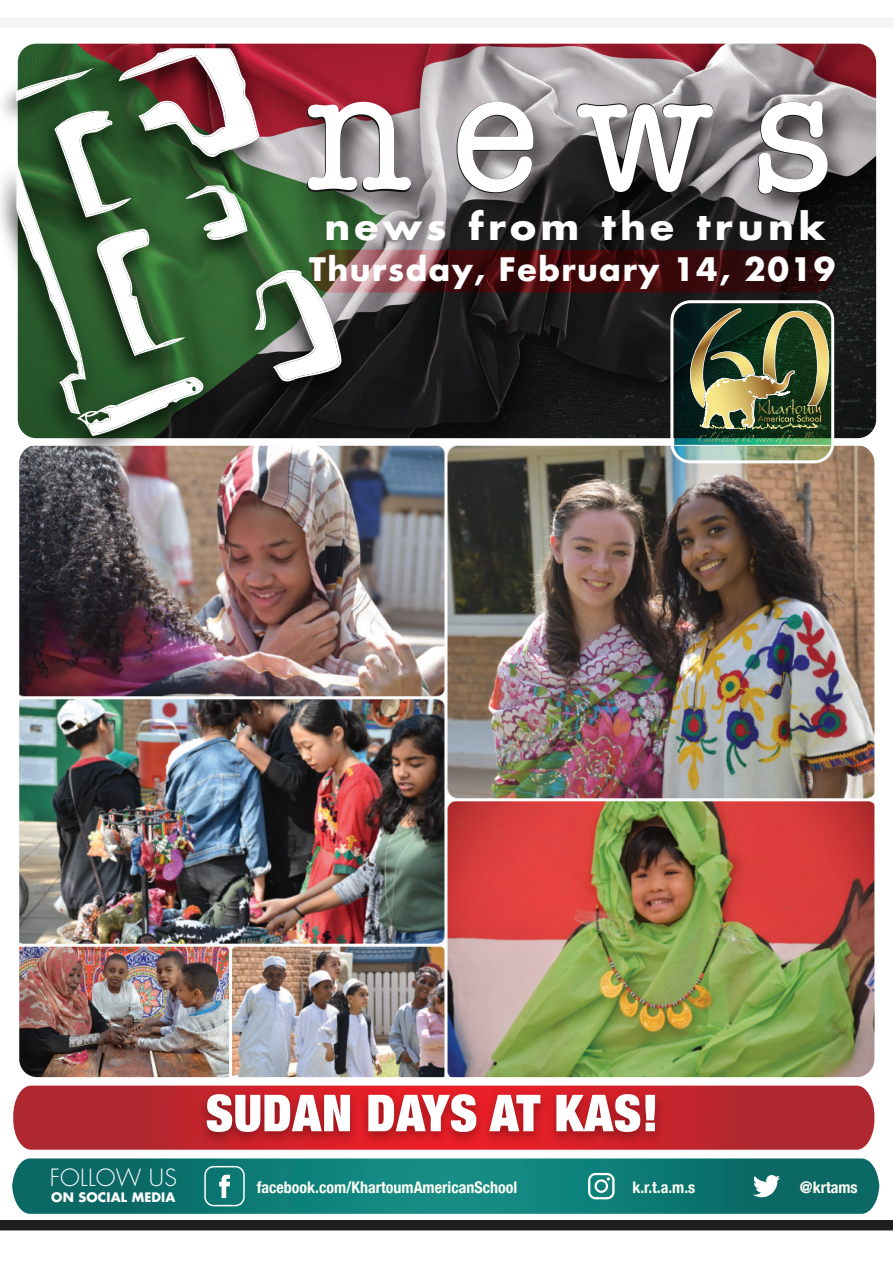
<style>
.page{position:relative;width:893px;height:1263px;background:#fff}
.page>*{position:absolute;margin:0;border:0;box-sizing:border-box;transform-origin:0 0}
.t1{font:165.45px "American Typewriter";color:#fff}
.t2{font:900 condensed 51px "Helvetica Neue LT Com";letter-spacing:.01em;color:#fff}
.t3{font:700 36px "Futura LT";letter-spacing:.11em;color:#fff;scale:1.09 1}
.t4{font:700 31.5px "Futura LT";letter-spacing:.05em;color:#fff}
.t5{font:300 23.1px "Futura LT";letter-spacing:.01em;color:#fff}
.t6{font:700 condensed 16.05px "Helvetica Neue LT Com";color:#fdfdf3}
.t7{font:700 12.75px "Futura LT";letter-spacing:.01em;color:#fff}
</style>
<div class="page">
<img style="left:19px;top:445px;width:855px;height:632px">
<img style="left:834px;top:46px;width:42px;height:392px">
<div style="left:0;top:1220px;width:893px;height:10px;background:#201d1e"></div>
<div style="left:0;top:17px;width:893px;height:10px;background:#f3f5f5"></div>
<img style="left:0;top:43px;width:360px;height:426px">
<img style="left:293px;top:43px;width:574px;height:240px">
<img style="left:13px;top:1085px;width:851px;height:65px">
<img style="left:16px;top:48px;width:818px;height:415px">
<svg style="left:12px;top:1158px;width:868px;height:56px;background:#137b76"></svg>
<svg style="left:588px;top:1173px;width:27px;height:26px"></svg>
<svg style="left:753px;top:1175px;width:27px;height:22px"></svg>
<div style="left:204px;top:1166px;width:41px;height:40px;border:2px solid #fff;border-radius:9px"></div>
<svg style="left:219px;top:1175px;width:11px;height:23px"></svg>
<h1 class="t1" style="left:306px;top:7px;width:528px">news</h1>
<h3 class="t3" style="left:324px;top:203px;width:461px">news from the trunk</h3>
<h3 class="t4" style="left:309px;top:248px;width:528px">Thursday, February 14, 2019</h3>
<h3 class="t5" style="left:50px;top:1164px;width:129px">FOLLOW US</h3>
<p class="t7" style="left:51px;top:1189px;width:126px">ON SOCIAL MEDIA</p>
<h2 class="t2" style="left:206px;top:1081px;width:454px">SUDAN DAYS AT KAS!</h2>
<p class="t6" style="left:257px;top:1177px;width:262px">facebook.com/KhartoumAmericanSchool</p>
<p class="t6" style="left:632px;top:1177px;width:65px">k.r.t.a.m.s</p>
<p class="t6" style="left:800px;top:1177px;width:59px">@krtams</p>
</div>
